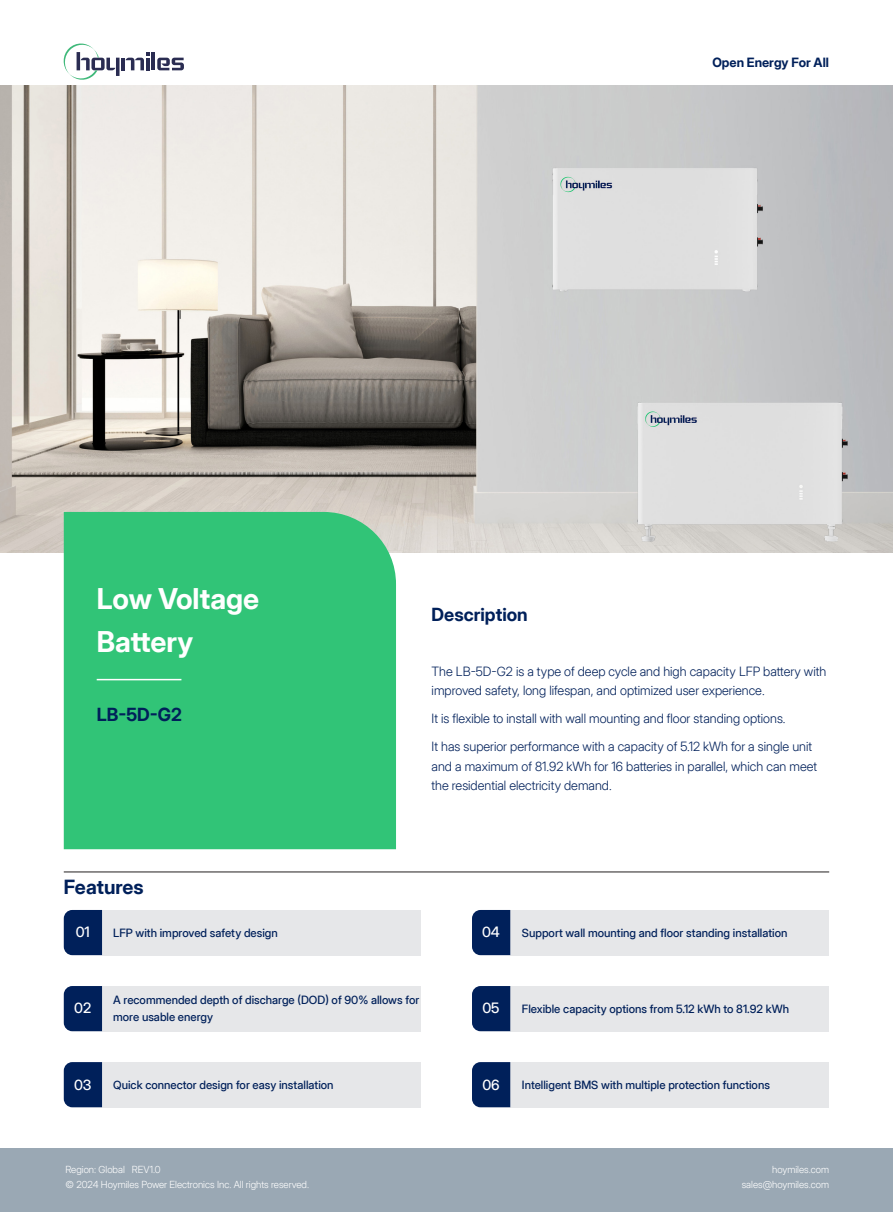
<style>
.page{position:relative;width:893px;height:1212px;background:#fff}
.page>*{position:absolute;margin:0;border:0;box-sizing:border-box;transform-origin:0 0}
.t1{font:700 28.5px "Inter Display";color:#fff}
.t2{font:700 19.5px "Inter Display";color:#00205a}
.t3{font:700 18px "Inter Display";color:#00205a}
.t4{font:500 14.25px "Inter Display";color:#fff}
.t5{font:300 12.75px/19.5px "Inter Display";color:#00205a}
.t6{font:700 12.75px "Inter Display";color:#00205a}
.t7{font:500 11.4px/17.1px "Inter Display";color:#00205a}
.t8{font:300 9.75px "Inter Display";color:#fff}
</style>
<div class="page">
<img style="left:0;top:86px;width:893px;height:467px">
<div style="left:64px;top:512px;width:332px;height:337px;background:#31c477"></div>
<div style="left:0;top:1148px;width:893px;height:64px;background:#9aa8b4"></div>
<hr style="left:64px;top:872px;width:765px;height:1px;background:#231f20">
<hr style="left:97px;top:679px;width:84px;height:1px;background:#fff">
<div style="left:102px;top:986px;width:319px;height:45px;background:#e6e7e9"></div>
<div style="left:102px;top:910px;width:319px;height:45px;background:#e6e7e9"></div>
<div style="left:102px;top:1062px;width:319px;height:45px;background:#e6e7e9"></div>
<div style="left:510px;top:986px;width:319px;height:45px;background:#e6e7e9"></div>
<div style="left:510px;top:910px;width:319px;height:45px;background:#e6e7e9"></div>
<div style="left:510px;top:1062px;width:319px;height:45px;background:#e6e7e9"></div>
<div style="left:64px;top:986px;width:38px;height:45px;background:#00205a"></div>
<div style="left:64px;top:910px;width:38px;height:45px;background:#00205a"></div>
<div style="left:64px;top:1062px;width:38px;height:45px;background:#00205a"></div>
<div style="left:472px;top:986px;width:38px;height:45px;background:#00205a"></div>
<div style="left:472px;top:910px;width:38px;height:45px;background:#00205a"></div>
<div style="left:472px;top:1062px;width:38px;height:45px;background:#00205a"></div>
<hr style="left:152px;top:52px;width:3px;height:18px;background:#2a2c52">
<svg style="left:157px;top:58px;width:27px;height:12px"></svg>
<svg style="left:63px;top:43px;width:87px;height:37px"></svg>
<p class="t6" style="left:712px;top:53px;width:118px">Open Energy For All</p>
<p class="t1" style="left:97px;top:577px;width:164px">Low Voltage</p>
<p class="t1" style="left:97px;top:620px;width:98px">Battery</p>
<p class="t3" style="left:97px;top:701px;width:87px">LB-5D-G2</p>
<p class="t3" style="left:432px;top:601px;width:98px">Description</p>
<p class="t5" style="left:432px;top:661px;width:396px">The LB-5D-G2 is a type of deep cycle and high capacity LFP battery with improved safety, long lifespan, and optimized user experience.</p>
<p class="t5" style="left:432px;top:708px;width:356px">It is flexible to install with wall mounting and floor standing options.</p>
<p class="t5" style="left:432px;top:736px;width:387px">It has superior performance with a capacity of 5.12 kWh for a single unit and a maximum of 81.92 kWh for 16 batteries in parallel, which can meet the residential electricity demand.</p>
<p class="t2" style="left:64px;top:872px;width:81px">Features</p>
<p class="t4" style="left:76px;top:921px;width:16px">01</p>
<p class="t7" style="left:113px;top:924px;width:166px">LFP with improved safety design</p>
<p class="t4" style="left:482px;top:921px;width:19px">04</p>
<p class="t7" style="left:522px;top:924px;width:267px">Support wall mounting and floor standing installation</p>
<p class="t4" style="left:74px;top:997px;width:19px">02</p>
<p class="t7" style="left:113px;top:991px;width:308px">A recommended depth of discharge (DOD) of 90% allows for more usable energy</p>
<p class="t4" style="left:482px;top:997px;width:19px">05</p>
<p class="t7" style="left:522px;top:1000px;width:269px">Flexible capacity options from 5.12 kWh to 81.92 kWh</p>
<p class="t4" style="left:74px;top:1073px;width:19px">03</p>
<p class="t7" style="left:113px;top:1076px;width:222px">Quick connector design for easy installation</p>
<p class="t4" style="left:482px;top:1073px;width:19px">06</p>
<p class="t7" style="left:522px;top:1076px;width:250px">Intelligent BMS with multiple protection functions</p>
<p class="t8" style="left:65px;top:1162px;width:97px">Region: Global REV1.0</p>
<p class="t8" style="left:65px;top:1177px;width:245px">© 2024 Hoymiles Power Electronics Inc. All rights reserved.</p>
<p class="t8" style="left:772px;top:1162px;width:58px">hoymiles.com</p>
<p class="t8" style="left:742px;top:1177px;width:89px">sales@hoymiles.com</p>
</div>
